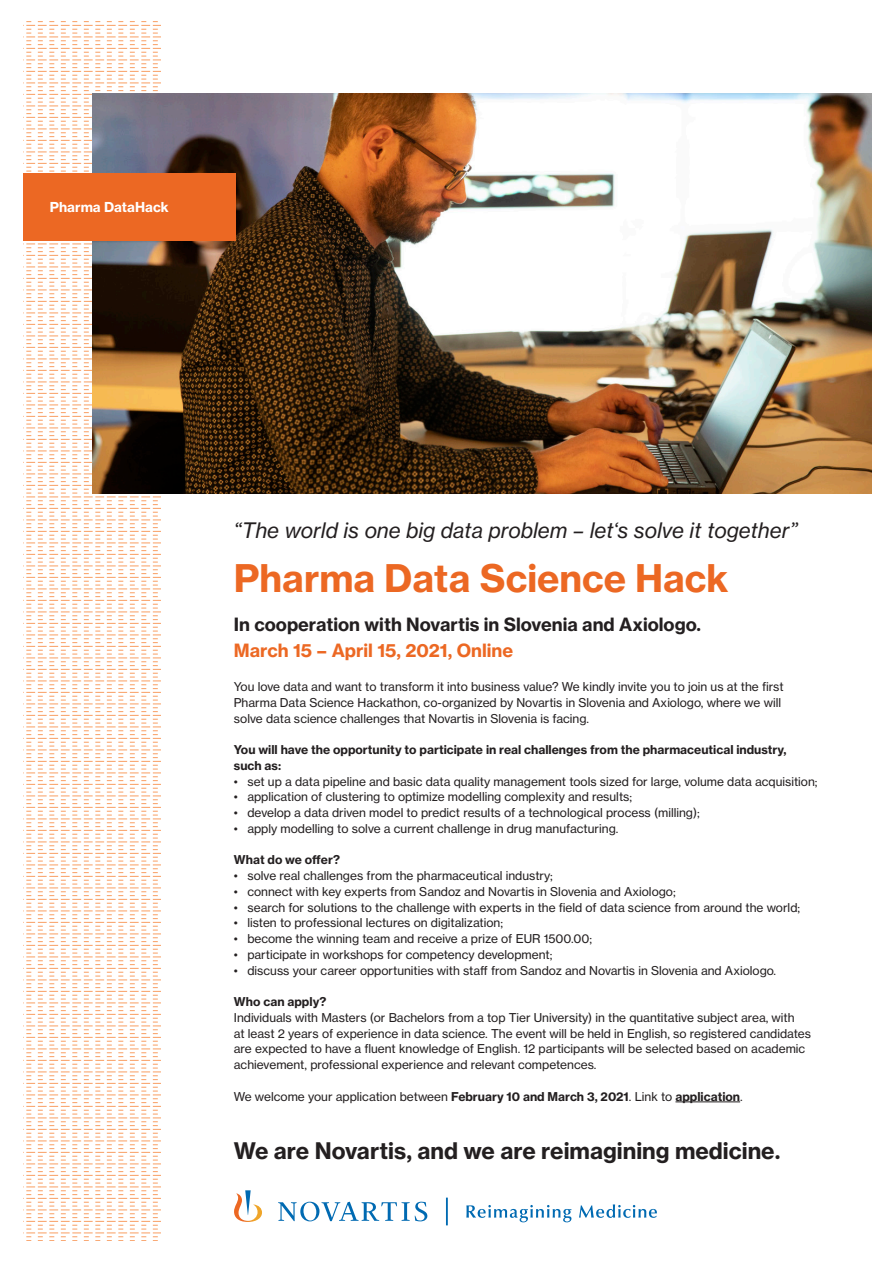
<style>
.page{position:relative;width:893px;height:1263px;background:#fff}
.page>*{position:absolute;margin:0;border:0;box-sizing:border-box;transform-origin:0 0}
.t1{font:700 37.5px "Volta Modern Text 75";color:#ec6823}
.t2{font:700 22.5px "Volta Modern Text 75";color:#231f20}
.t3{font:italic 21px "Volta Modern Text 56";color:#231f20}
.t4{font:700 18px/25.2px "Volta Modern Text 75";color:#231f20}
.t5{font:700 13.5px "Volta Modern Text 75";color:#fff}
.t6{font:12px/15.8px "Volta Modern Text 55 Roman";color:#231f20}
.t7{font:700 12px/15.8px "Volta Modern Text 75";color:#231f20}
.s1{color:#ec6823}
.s2{font-family:"Volta Modern Text 75";font-weight:700}
</style>
<div class="page">
<svg style="left:23px;top:21px;width:138px;height:1217px"></svg>
<svg style="left:466px;top:1205px;width:105px;height:17px"></svg>
<svg style="left:579px;top:1204px;width:78px;height:14px"></svg>
<svg style="left:234px;top:1190px;width:28px;height:32px"></svg>
<svg style="left:278px;top:1202px;width:149px;height:19px"></svg>
<hr style="left:446px;top:1197px;width:2px;height:28px;background:#006ab2">
<hr style="left:675px;top:1101px;width:65px;height:1px;background:#231f20">
<img style="left:92px;top:94px;width:780px;height:399px">
<div style="left:23px;top:173px;width:213px;height:68px;background:#ec6823"></div>
<p class="t5" style="left:50px;top:199px;width:120px">Pharma DataHack</p>
<p class="t3" style="left:234px;top:517px;width:565px">“The world is one big data problem – let‘s solve it together”</p>
<p class="t1" style="left:234px;top:554px;width:496px">Pharma Data Science Hack</p>
<p class="t4" style="left:234px;top:612px;width:469px">In cooperation with Novartis in Slovenia and Axiologo.<br><span class="s1">March 15 – April 15, 2021, Online</span></p>
<p class="t6" style="left:234px;top:679px;width:551px">You love data and want to transform it into business value? We kindly invite you to join us at the first<br>Pharma Data Science Hackathon, co-organized by Novartis in Slovenia and Axiologo, where we will solve data science challenges that Novartis in Slovenia is facing.</p>
<p class="t7" style="left:234px;top:742px;width:554px">You will have the opportunity to participate in real challenges from the pharmaceutical industry, such as:</p>
<p class="t6" style="left:234px;top:773px;width:585px">• set up a data pipeline and basic data quality management tools sized for large, volume data acquisition;</p>
<p class="t6" style="left:234px;top:789px;width:400px">• application of clustering to optimize modelling complexity and results;</p>
<p class="t6" style="left:234px;top:805px;width:467px">• develop a data driven model to predict results of a technological process (milling);</p>
<p class="t6" style="left:234px;top:820px;width:386px">• apply modelling to solve a current challenge in drug manufacturing.</p>
<p class="t7" style="left:234px;top:852px;width:108px">What do we offer?</p>
<p class="t6" style="left:234px;top:868px;width:320px">• solve real challenges from the pharmaceutical industry;</p>
<p class="t6" style="left:234px;top:883px;width:443px">• connect with key experts from Sandoz and Novartis in Slovenia and Axiologo;</p>
<p class="t6" style="left:234px;top:899px;width:568px">• search for solutions to the challenge with experts in the field of data science from around the world;</p>
<p class="t6" style="left:234px;top:915px;width:271px">• listen to professional lectures on digitalization;</p>
<p class="t6" style="left:234px;top:931px;width:360px">• become the winning team and receive a prize of EUR 1500.00;</p>
<p class="t6" style="left:234px;top:946px;width:320px">• participate in workshops for competency development;</p>
<p class="t6" style="left:234px;top:962px;width:544px">• discuss your career opportunities with staff from Sandoz and Novartis in Slovenia and Axiologo.</p>
<p class="t6" style="left:234px;top:994px;width:579px"><span class="s2">Who can apply?<br></span>Individuals with Masters (or Bachelors from a top Tier University) in the quantitative subject area, with<br>at least 2 years of experience in data science. The event will be held in English, so registered candidates are expected to have a fluent knowledge of English. 12 participants will be selected based on academic achievement, professional experience and relevant competences.</p>
<p class="t6" style="left:234px;top:1088px;width:510px">We welcome your application between <span class="s2">February 10 and March 3, 2021</span>. Link to <span class="s2">application</span>.</p>
<p class="t2" style="left:234px;top:1137px;width:548px">We are Novartis, and we are reimagining medicine.</p>
</div>
